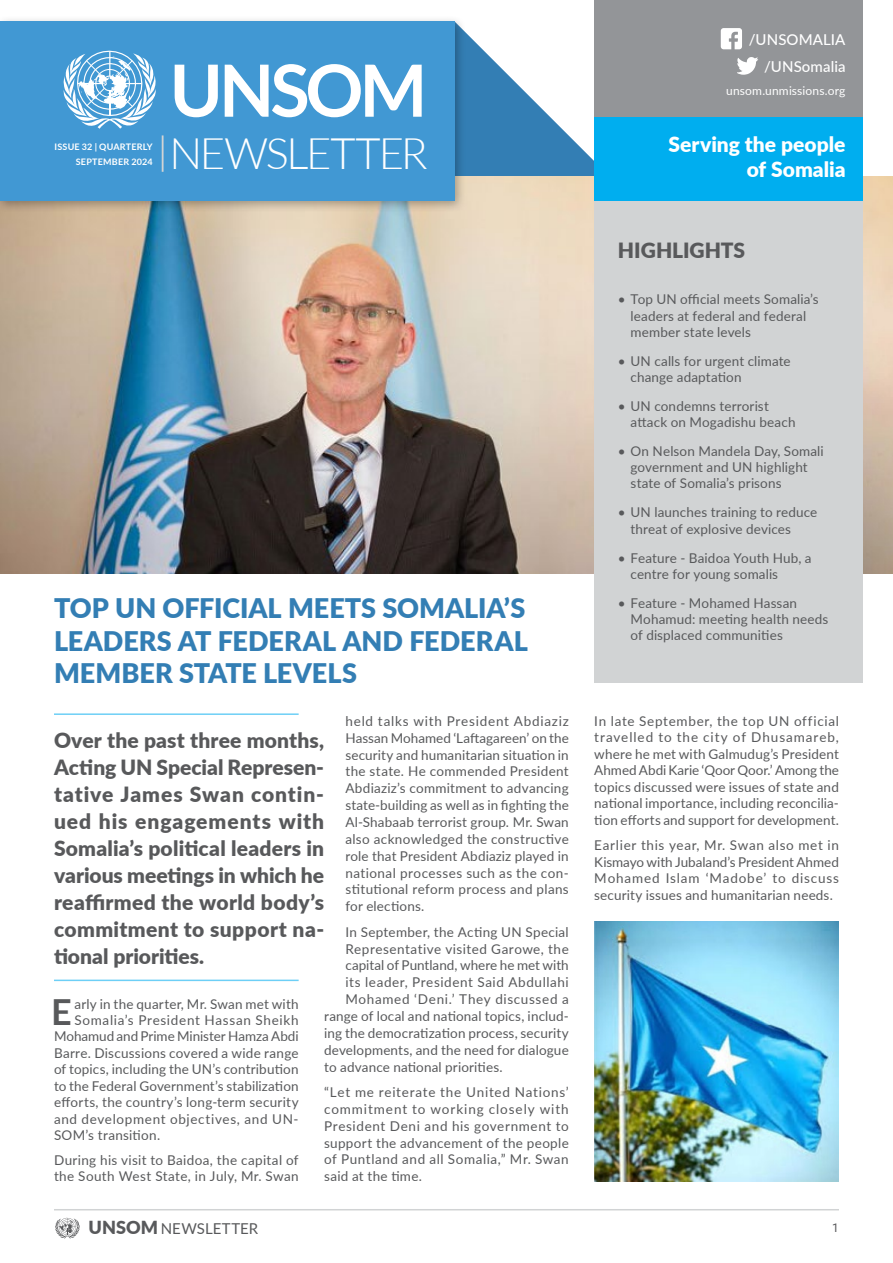
<style>
.page{position:relative;width:893px;height:1263px;background:#fff}
.page>*{position:absolute;margin:0;border:0;box-sizing:border-box;transform-origin:0 0}
.t1{font:700 72px "Lato";letter-spacing:-.055em;color:#fff}
.t2{font:300 43.5px "Lato";letter-spacing:-.05em;color:#fff}
.t3{font:700 35.85px "Lato";color:#58595b}
.t4{font:900 27px/32.4px "Lato";color:#337eb4;text-align:justify}
.t5{font:900 21px/27px "Lato";letter-spacing:.01em;color:#58595b;text-align:justify}
.t6{font:900 21px/25.2px "Lato";color:#fff;text-align:right}
.t7{font:500 15px/27.2px "Lato";letter-spacing:.005em;color:#fff;text-align:right}
.t8{font:15px "Lato";letter-spacing:.005em;color:#58595b}
.t9{font:13.5px/16.8px "Lato";letter-spacing:.01em;color:#58595b}
.t10{font:13.5px "Lato";letter-spacing:.05em;color:#58595b}
.t11{font:13.5px "Lato";letter-spacing:.045em;color:#58595b}
.t12{font:13.5px "Lato";letter-spacing:.04em;color:#58595b}
.t13{font:12px "Lato";letter-spacing:.015em;color:#fff}
.t14{font:12px "Roboto";color:#58595b}
.t15{font:700 9px/15px "Lato";letter-spacing:.02em;color:#fff;text-align:right}
.s1{font-weight:900;font-size:18px}
</style>
<div class="page">
<hr style="left:54px;top:1209px;width:785px;height:1px;background:#d1d3d4">
<svg style="left:55px;top:1217px;width:25px;height:21px"></svg>
<svg style="left:466px;top:33px;width:128px;height:144px"></svg>
<img style="left:0;top:177px;width:594px;height:397px">
<img style="left:862px;top:177px;width:31px;height:397px">
<div style="left:594px;top:118px;width:268px;height:565px;background:#d1d3d4"></div>
<div style="left:594px;top:0;width:268px;height:118px;background:#939598"></div>
<div style="left:594px;top:118px;width:268px;height:83px;background:#00aeef"></div>
<svg style="left:721px;top:28px;width:21px;height:21px"></svg>
<svg style="left:737px;top:57px;width:21px;height:18px"></svg>
<div style="left:0;top:15px;width:466px;height:198px;background:#000;opacity:.3"></div>
<div style="left:0;top:21px;width:454px;height:180px;background:#4198d3"></div>
<hr style="left:162px;top:135px;width:2px;height:37px;background:#d1d3d4">
<svg style="left:63px;top:50px;width:93px;height:79px"></svg>
<hr style="left:54px;top:979px;width:245px;height:2px;background:#6dcff6">
<hr style="left:54px;top:713px;width:245px;height:2px;background:#6dcff6">
<img style="left:594px;top:921px;width:245px;height:260px">
<p class="t15" style="left:54px;top:139px;width:100px">ISSUE 32 | QUARTERLY<br>SEPTEMBER 2024</p>
<h1 class="t1" style="left:169px;top:38px;width:259px">UNSOM</h1>
<h2 class="t2" style="left:169px;top:123px;width:259px">NEWSLETTER</h2>
<p class="t7" style="left:749px;top:25px;width:98px">/UNSOMALIA /UNSomalia</p>
<p class="t13" style="left:726px;top:82px;width:121px">unsom.unmissions.org</p>
<h3 class="t6" style="left:669px;top:130px;width:178px">Serving the people of Somalia</h3>
<h3 class="t4" style="left:54px;top:591px;width:475px">TOP UN OFFICIAL MEETS SOMALIA’S LEADERS AT FEDERAL AND FEDERAL MEMBER STATE LEVELS</h3>
<p class="t9" style="left:345px;top:712px;width:225px;text-align:justify">held talks with President Abdiaziz Hassan Mohamed ‘Laftagareen’ on the security and humanitarian situation in the state. He commended President Abdiaziz’s commitment to advancing state-building as well as in fighting the Al-Shabaab terrorist group. Mr. Swan also acknowledged the constructive role that President Abdiaziz played in national processes such as the con&shy;stitutional reform process and plans for elections.</p>
<p class="t9" style="left:345px;top:923px;width:225px">In September, the Acting UN Special</p>
<p class="t12" style="left:345px;top:939px;width:225px">Representative visited Garowe, the</p>
<p class="t9" style="left:345px;top:956px;width:225px">capital of Puntland, where he met with</p>
<p class="t11" style="left:345px;top:973px;width:225px">its leader, President Said Abdullahi</p>
<p class="t10" style="left:345px;top:989px;width:225px">Mohamed ‘Deni.’ They discussed a</p>
<p class="t9" style="left:324px;top:1007px;width:246px">range of local and national topics, includ-</p>
<p class="t9" style="left:324px;top:1024px;width:246px">ing the democratization process, security</p>
<p class="t9" style="left:324px;top:1041px;width:246px">developments, and the need for dialogue</p>
<p class="t9" style="left:324px;top:1058px;width:180px">to advance national priorities.</p>
<p class="t9" style="left:324px;top:1083px;width:246px;text-align:justify">“Let me reiterate the United Nations’ commitment to working closely with President Deni and his government to support the advancement of the people of Puntland and all Somalia,” Mr. Swan said at the time.</p>
<p class="t5" style="left:54px;top:726px;width:272px">Over the past three months, Acting UN Special Represen&shy;tative James Swan contin&shy;ued his engagements with Somalia’s political leaders in various meetings in which he reaffirmed the world body’s commitment to support na&shy;tional priorities.</p>
<h3 class="t3" style="left:51px;top:985px;width:22px">E</h3>
<p class="t9" style="left:74px;top:995px;width:226px">arly in the quarter, Mr. Swan met with</p>
<p class="t10" style="left:74px;top:1010px;width:226px">Somalia’s President Hassan Sheikh</p>
<p class="t9" style="left:54px;top:1027px;width:246px">Mohamud and Prime Minister Hamza Abdi</p>
<p class="t9" style="left:54px;top:1044px;width:246px">Barre. Discussions covered a wide range</p>
<p class="t9" style="left:54px;top:1060px;width:246px">of topics, including the UN’s contribution</p>
<p class="t9" style="left:54px;top:1077px;width:246px">to the Federal Government’s stabilization</p>
<p class="t9" style="left:54px;top:1093px;width:246px">efforts, the country’s long-term security</p>
<p class="t10" style="left:54px;top:1109px;width:246px">and development objectives, and UN-</p>
<p class="t9" style="left:54px;top:1126px;width:108px">SOM’s transition.</p>
<p class="t9" style="left:54px;top:1151px;width:246px">During his visit to Baidoa, the capital of the South West State, in July, Mr. Swan</p>
<h3 class="t5" style="left:618px;top:236px;width:129px">HIGHLIGHTS</h3>
<p class="t9" style="left:631px;top:291px;width:190px;line-height:16.2px;text-indent:-13px">• Top UN official meets Somalia’s leaders at federal and federal member state levels</p>
<p class="t9" style="left:631px;top:352px;width:162px;line-height:16.2px;text-indent:-13px">• UN calls for urgent climate change adaptation</p>
<p class="t9" style="left:631px;top:397px;width:167px;line-height:16.2px;text-indent:-13px">• UN condemns terrorist attack on Mogadishu beach</p>
<p class="t9" style="left:631px;top:442px;width:195px;line-height:16.2px;text-indent:-13px">• On Nelson Mandela Day, Somali government and UN highlight state of Somalia’s prisons</p>
<p class="t9" style="left:631px;top:504px;width:188px;line-height:16.2px;text-indent:-13px">• UN launches training to reduce threat of explosive devices</p>
<p class="t9" style="left:631px;top:549px;width:183px;line-height:16.2px;text-indent:-13px">• Feature - Baidoa Youth Hub, a centre for young somalis</p>
<p class="t9" style="left:631px;top:594px;width:199px;line-height:16.2px;text-indent:-13px">• Feature - Mohamed Hassan<br>Mohamud: meeting health needs of displaced communities</p>
<p class="t9" style="left:594px;top:712px;width:246px;text-align:justify">In late September, the top UN official travelled to the city of Dhusamareb, where he met with Galmudug’s President Ahmed Abdi Karie ‘Qoor Qoor.’ Among the topics discussed were issues of state and national importance, including reconcilia&shy;tion efforts and support for development.</p>
<p class="t9" style="left:594px;top:836px;width:246px;text-align:justify">Earlier this year, Mr. Swan also met in Kismayo with Jubaland’s President Ahmed Mohamed Islam ‘Madobe’ to discuss security issues and humanitarian needs.</p>
<p class="t8" style="left:89px;top:1218px;width:171px"><span class="s1">UNSOM</span> NEWSLETTER</p>
<p class="t14" style="left:832px;top:1219px;width:8px">1</p>
</div>
